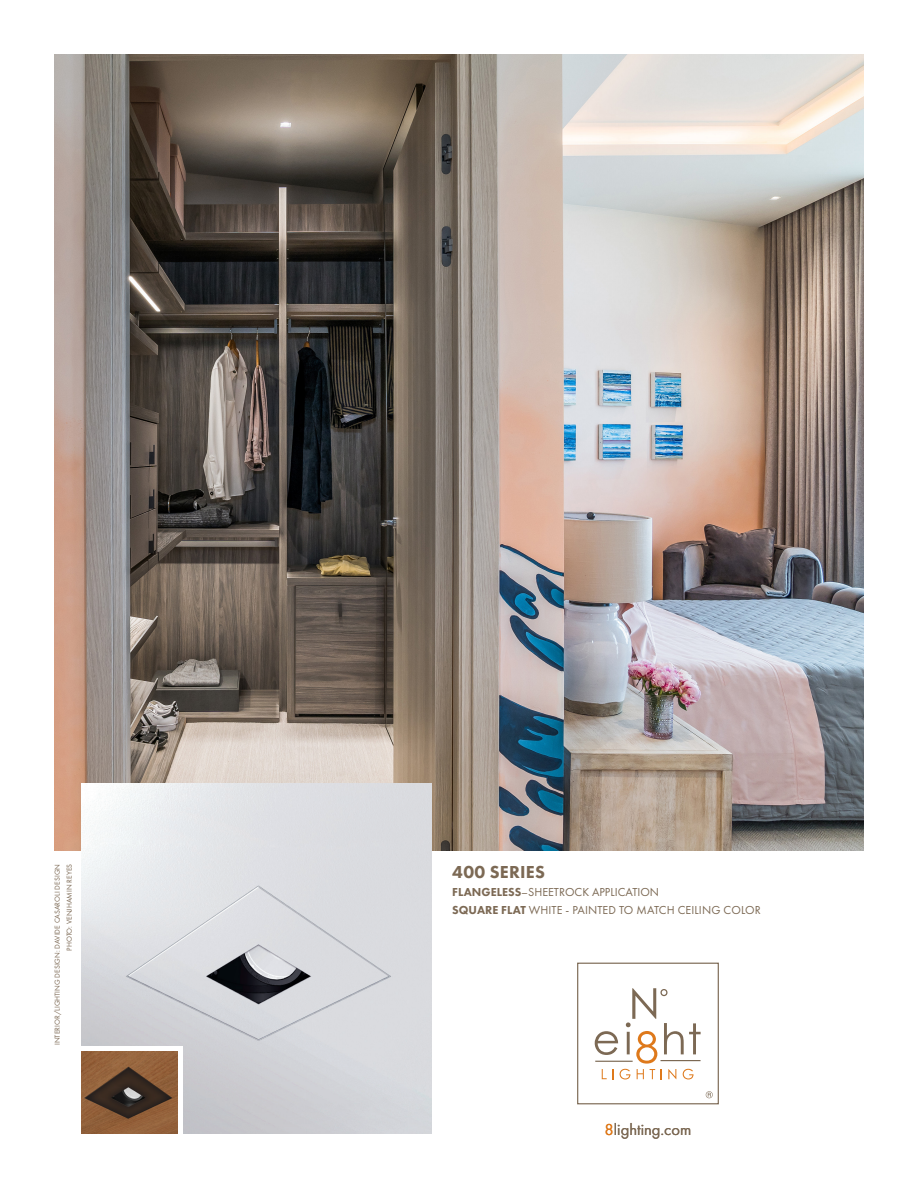
<style>
.page{position:relative;width:918px;height:1188px;background:#fff}
.page>*{position:absolute;margin:0;border:0;box-sizing:border-box;transform-origin:0 0}
.t1{font:800 18px "Futura PT";letter-spacing:.01em;color:#7c6954}
.t2{font:16.5px "Futura PT";color:#7c6954}
.t3{font:12px "Futura PT";color:#7c6954}
.t4{font:7.5px "Futura PT";color:#7c6954}
.s1{font-weight:800}
.s2{color:#de791b}
</style>
<div class="page">
<img style="left:54px;top:54px;width:810px;height:796px">
<img style="left:81px;top:783px;width:351px;height:351px">
<svg style="left:81px;top:1046px;width:101px;height:88px"></svg>
<img style="left:81px;top:1052px;width:96px;height:82px">
<svg style="left:577px;top:963px;width:142px;height:141px"></svg>
<p class="t4" style="left:53px;top:1045px;width:183px;rotate:-90deg">INTERIOR/LIGHTING DESIGN: DAVIDE CASAROLI DESIGN</p>
<p class="t4" style="left:65px;top:951px;width:88px;rotate:-90deg">PHOTO: VENJHAMIN REYES</p>
<p class="t1" style="left:452px;top:860px;width:94px">400 SERIES</p>
<p class="t3" style="left:452px;top:885px;width:208px"><span class="s1">FLANGELESS</span>–SHEETROCK APPLICATION</p>
<p class="t3" style="left:452px;top:903px;width:310px"><span class="s1">SQUARE FLAT</span> WHITE - PAINTED TO MATCH CEILING COLOR</p>
<p class="t2" style="left:604px;top:1119px;width:89px"><span class="s2">8</span>lighting.com</p>
</div>
